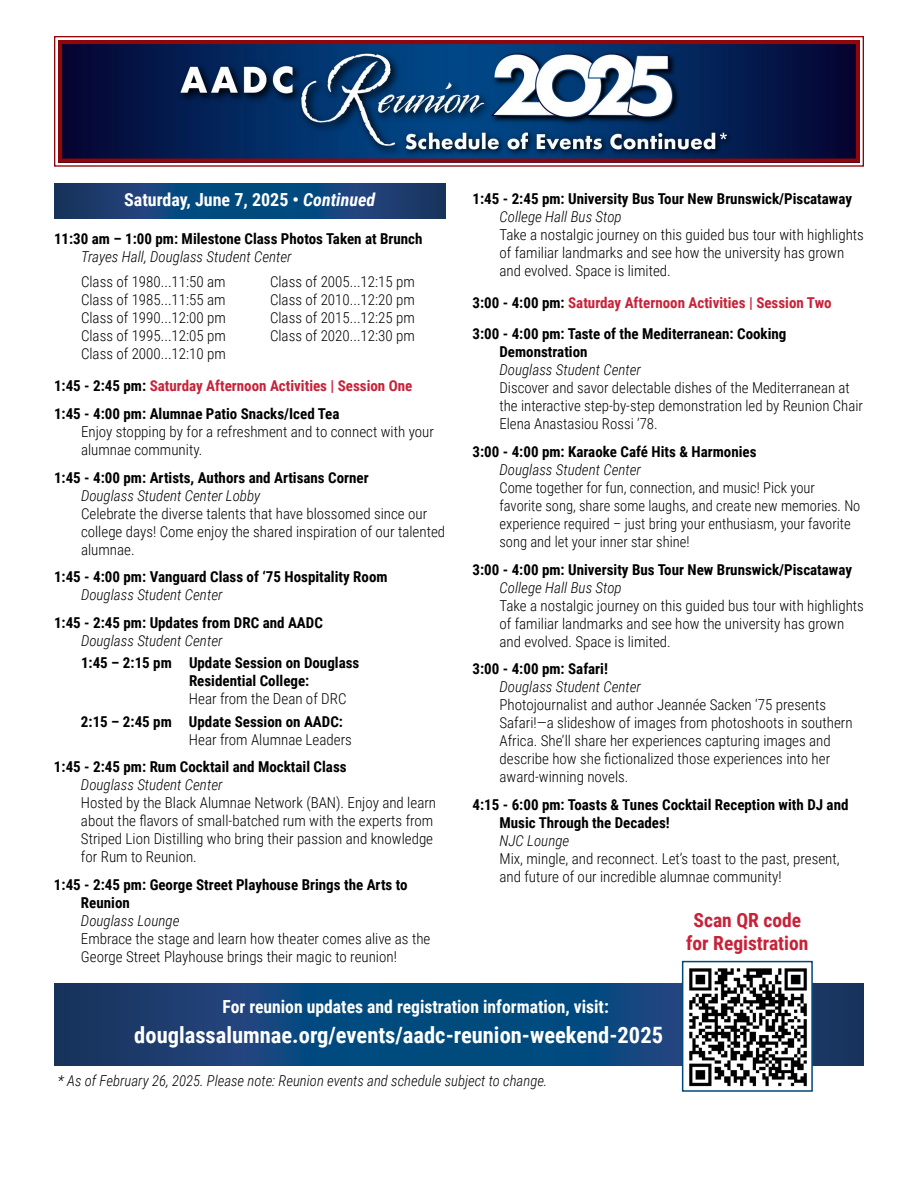
<style>
.page{position:relative;width:918px;height:1188px;background:#fff}
.page>*{position:absolute;margin:0;border:0;box-sizing:border-box;transform-origin:0 0}
.t1{font:700 22.5px "Roboto Condensed";color:#fff}
.t2{font:700 19.5px/23.4px "Roboto Condensed";color:#c72238;text-align:center}
.t3{font:700 18px "Roboto Condensed";color:#fff}
.t4{font:300 15px/18px "Roboto Condensed";color:#000}
.t5{font:700 15px/18px "Roboto Condensed";color:#000}
.t6{font:italic 300 15px "Roboto Condensed";color:#000}
.s1{font-style:italic}
.s2{color:#c72238}
</style>
<div class="page">
<svg style="left:54px;top:983px;width:810px;height:82px;background:#0e4377"></svg>
<svg style="left:54px;top:36px;width:810px;height:131px;background:#324871"></svg>
<div style="left:58px;top:40px;width:802px;height:123px;border:4px solid #920609"></div>
<div style="left:682px;top:961px;width:131px;height:131px;background:#fff;border:2px solid #00497c"></div>
<svg style="left:55px;top:183px;width:391px;height:36px;background:#114276"></svg>
<img style="left:689px;top:968px;width:118px;height:119px">
<p class="t3" style="left:124px;top:187px;width:252px">Saturday, June 7, 2025 • <span class="s1">Continued</span></p>
<p class="t5" style="left:54px;top:229px;width:370px">11:30 am – 1:00 pm: Milestone Class Photos Taken at Brunch</p>
<p class="t6" style="left:81px;top:246px;width:212px">Trayes Hall, Douglass Student Center</p>
<p class="t4" style="left:81px;top:272px;width:146px">Class of 1980...11:50 am</p>
<p class="t4" style="left:270px;top:272px;width:146px">Class of 2005...12:15 pm</p>
<p class="t4" style="left:81px;top:290px;width:146px">Class of 1985...11:55 am</p>
<p class="t4" style="left:270px;top:290px;width:146px">Class of 2010...12:20 pm</p>
<p class="t4" style="left:81px;top:308px;width:146px">Class of 1990...12:00 pm</p>
<p class="t4" style="left:270px;top:308px;width:146px">Class of 2015...12:25 pm</p>
<p class="t4" style="left:81px;top:326px;width:146px">Class of 1995...12:05 pm</p>
<p class="t4" style="left:270px;top:326px;width:146px">Class of 2020...12:30 pm</p>
<p class="t4" style="left:81px;top:344px;width:146px">Class of 2000...12:10 pm</p>
<p class="t5" style="left:54px;top:371px;width:360px;line-height:27.8px">1:45 - 2:45 pm: <span class="s2">Saturday Afternoon Activities | Session One<br></span>1:45 - 4:00 pm: Alumnae Patio Snacks/Iced Tea</p>
<p class="t4" style="left:81px;top:422px;width:354px">Enjoy stopping by for a refreshment and to connect with your alumnae community.</p>
<p class="t5" style="left:54px;top:468px;width:316px">1:45 - 4:00 pm: Artists, Authors and Artisans Corner</p>
<p class="t6" style="left:81px;top:485px;width:181px">Douglass Student Center Lobby</p>
<p class="t4" style="left:81px;top:504px;width:366px">Celebrate the diverse talents that have blossomed since our college days! Come enjoy the shared inspiration of our talented alumnae.</p>
<p class="t5" style="left:54px;top:567px;width:335px">1:45 - 4:00 pm: Vanguard Class of ‘75 Hospitality Room</p>
<p class="t6" style="left:81px;top:584px;width:143px">Douglass Student Center</p>
<p class="t5" style="left:54px;top:613px;width:270px">1:45 - 2:45 pm: Updates from DRC and AADC</p>
<p class="t6" style="left:81px;top:630px;width:143px">Douglass Student Center</p>
<p class="t5" style="left:189px;top:653px;width:172px;text-indent:-108px">1:45 – 2:15 pm Update Session on Douglass<br>Residential College:</p>
<p class="t4" style="left:189px;top:689px;width:159px">Hear from the Dean of DRC</p>
<p class="t5" style="left:81px;top:712px;width:264px">2:15 – 2:45 pm Update Session on AADC:</p>
<p class="t4" style="left:189px;top:730px;width:164px">Hear from Alumnae Leaders</p>
<p class="t5" style="left:54px;top:757px;width:294px">1:45 - 2:45 pm: Rum Cocktail and Mocktail Class</p>
<p class="t6" style="left:81px;top:775px;width:143px">Douglass Student Center</p>
<p class="t4" style="left:81px;top:793px;width:357px">Hosted by the Black Alumnae Network (BAN). Enjoy and learn about the flavors of small-batched rum with the experts from Striped Lion Distilling who bring their passion and knowledge for Rum to Reunion.</p>
<p class="t5" style="left:81px;top:875px;width:328px;text-indent:-27px">1:45 - 2:45 pm: George Street Playhouse Brings the Arts to<br>Reunion</p>
<p class="t6" style="left:81px;top:910px;width:100px">Douglass Lounge</p>
<p class="t4" style="left:81px;top:929px;width:351px">Embrace the stage and learn how theater comes alive as the<br>George Street Playhouse brings their magic to reunion!</p>
<p class="t5" style="left:472px;top:189px;width:381px">1:45 - 2:45 pm: University Bus Tour New Brunswick/Piscataway</p>
<p class="t6" style="left:499px;top:206px;width:124px">College Hall Bus Stop</p>
<p class="t4" style="left:499px;top:225px;width:366px">Take a nostalgic journey on this guided bus tour with highlights of familiar landmarks and see how the university has grown and evolved. Space is limited.</p>
<p class="t5" style="left:472px;top:286px;width:361px;line-height:31.5px">3:00 - 4:00 pm: <span class="s2">Saturday Afternoon Activities | Session Two<br></span>3:00 - 4:00 pm: Taste of the Mediterranean: Cooking</p>
<p class="t5" style="left:499px;top:342px;width:90px">Demonstration</p>
<p class="t6" style="left:499px;top:359px;width:143px">Douglass Student Center</p>
<p class="t4" style="left:500px;top:378px;width:365px">Discover and savor delectable dishes of the Mediterranean at the interactive step-by-step demonstration led by Reunion Chair<br>Elena Anastasiou Rossi ’78.</p>
<p class="t5" style="left:472px;top:442px;width:285px">3:00 - 4:00 pm: Karaoke Café Hits &amp; Harmonies</p>
<p class="t6" style="left:500px;top:459px;width:143px">Douglass Student Center</p>
<p class="t4" style="left:500px;top:478px;width:362px">Come together for fun, connection, and music! Pick your favorite song, share some laughs, and create new memories. No experience required – just bring your enthusiasm, your favorite song and let your inner star shine!</p>
<p class="t5" style="left:472px;top:560px;width:381px">3:00 - 4:00 pm: University Bus Tour New Brunswick/Piscataway</p>
<p class="t6" style="left:500px;top:577px;width:124px">College Hall Bus Stop</p>
<p class="t4" style="left:500px;top:596px;width:366px">Take a nostalgic journey on this guided bus tour with highlights of familiar landmarks and see how the university has grown and evolved. Space is limited.</p>
<p class="t5" style="left:472px;top:660px;width:137px">3:00 - 4:00 pm: Safari!</p>
<p class="t6" style="left:500px;top:677px;width:143px">Douglass Student Center</p>
<p class="t4" style="left:500px;top:696px;width:355px">Photojournalist and author Jeannée Sacken ‘75 presents Safari!—a slideshow of images from photoshoots in southern Africa. She’ll share her experiences capturing images and describe how she fictionalized those experiences into her award-winning novels.</p>
<p class="t5" style="left:500px;top:795px;width:351px;text-indent:-27px">4:15 - 6:00 pm: Toasts &amp; Tunes Cocktail Reception with DJ and<br>Music Through the Decades!</p>
<p class="t6" style="left:500px;top:830px;width:71px">NJC Lounge</p>
<p class="t4" style="left:500px;top:849px;width:342px">Mix, mingle, and reconnect. Let’s toast to the past, present, and future of our incredible alumnae community!</p>
<h2 class="t2" style="left:686px;top:907px;width:124px">Scan QR code for Registration</h2>
<p class="t3" style="left:222px;top:994px;width:388px">For reunion updates and registration information, visit:</p>
<h1 class="t1" style="left:134px;top:1019px;width:530px">douglassalumnae.org/events/aadc-reunion-weekend-2025</h1>
<p class="t6" style="left:58px;top:1070px;width:491px">* As of February 26, 2025. Please note: Reunion events and schedule subject to change.</p>
</div>
